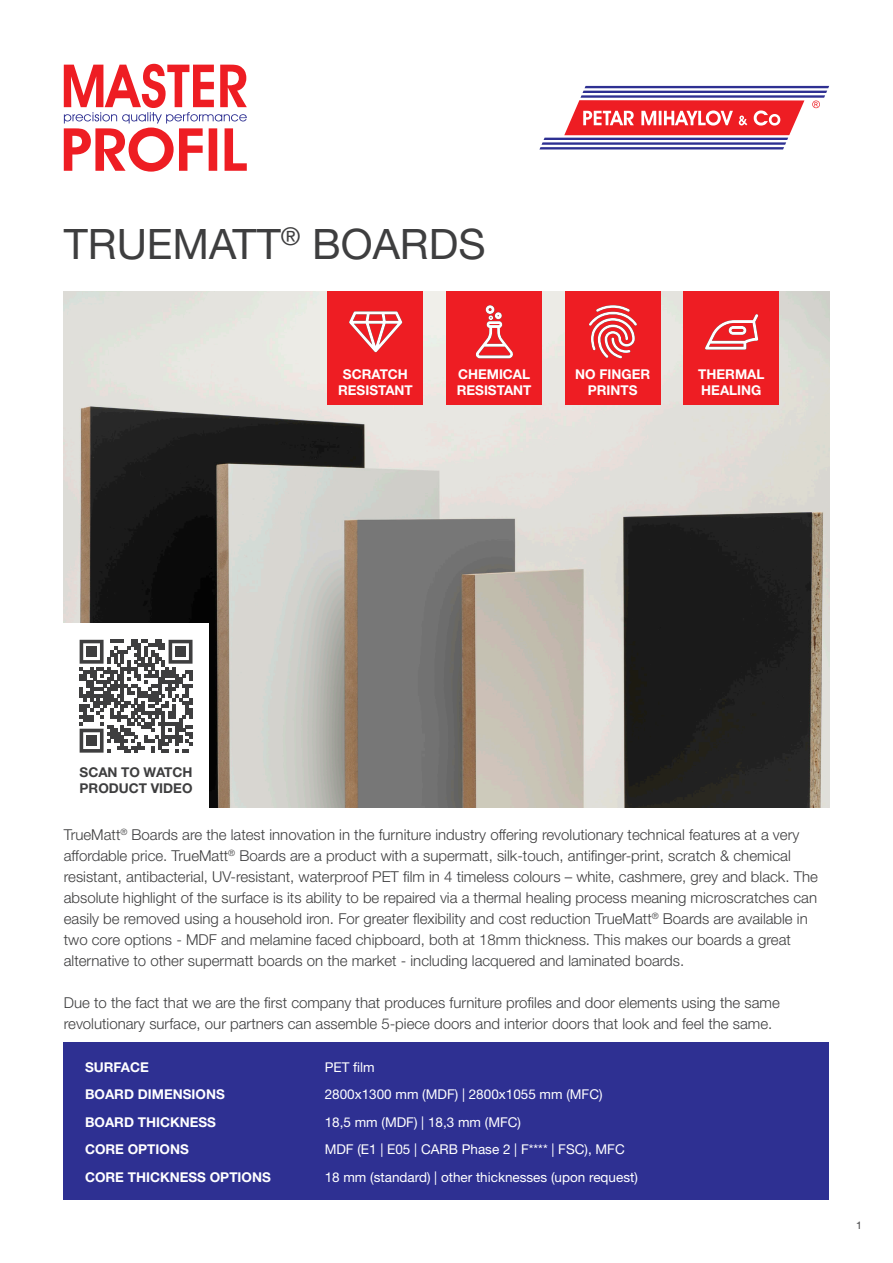
<style>
.page{position:relative;width:893px;height:1263px;background:#fff}
.page>*{position:absolute;margin:0;border:0;box-sizing:border-box;transform-origin:0 0}
.t1{font:42px "Helvetica Neue LT Std";color:#3e3e3f}
.t2{font:300 15px/21px "Helvetica Neue LT Std";color:#3e3e3f}
.t3{font:13.5px "Helvetica Neue LT Std";color:#fff}
.t4{font:700 13.5px/16.2px "Helvetica Neue LT Std";color:#fff;text-align:center}
.t5{font:700 13.5px "Helvetica Neue LT Std";color:#3e3e3f}
.t6{font:10.5px "Helvetica Neue LT Std";color:#3e3e3f}
</style>
<div class="page">
<img style="left:64px;top:291px;width:765px;height:517px">
<div style="left:64px;top:1042px;width:765px;height:157px;background:#2e3092"></div>
<div style="left:446px;top:291px;width:96px;height:114px;background:#ee1d23"></div>
<div style="left:328px;top:291px;width:95px;height:114px;background:#ee1d23"></div>
<svg style="left:349px;top:311px;width:53px;height:41px"></svg>
<div style="left:63px;top:623px;width:145px;height:185px;background:#fff"></div>
<svg style="left:476px;top:305px;width:37px;height:53px"></svg>
<div style="left:565px;top:291px;width:95px;height:114px;background:#ee1d23"></div>
<svg style="left:589px;top:305px;width:48px;height:53px"></svg>
<svg style="left:539px;top:86px;width:290px;height:63px"></svg>
<svg style="left:64px;top:64px;width:183px;height:108px"></svg>
<svg style="left:80px;top:640px;width:113px;height:113px"></svg>
<div style="left:86px;top:646px;width:11px;height:11px;background:#3e3e3f"></div>
<div style="left:175px;top:646px;width:11px;height:11px;background:#3e3e3f"></div>
<div style="left:86px;top:735px;width:11px;height:11px;background:#3e3e3f"></div>
<div style="left:684px;top:291px;width:95px;height:114px;background:#ee1d23"></div>
<svg style="left:705px;top:314px;width:53px;height:36px"></svg>
<p class="t1" style="left:64px;top:219px;width:423px">TRUEMATT<sup>®</sup> BOARDS</p>
<p class="t4" style="left:338px;top:366px;width:76px">SCRATCH<br>RESISTANT</p>
<p class="t4" style="left:458px;top:366px;width:74px">CHEMICAL</p>
<p class="t4" style="left:457px;top:382px;width:76px">RESISTANT</p>
<p class="t4" style="left:575px;top:366px;width:76px">NO FINGER</p>
<p class="t4" style="left:588px;top:382px;width:51px">PRINTS</p>
<p class="t4" style="left:698px;top:366px;width:68px;text-align:left">THERMAL<br>HEALING</p>
<p class="t5" style="left:80px;top:764px;width:114px">SCAN TO WATCH</p>
<p class="t5" style="left:80px;top:780px;width:114px">PRODUCT VIDEO</p>
<p class="t2" style="left:64px;top:824px;width:756px">TrueMatt<sup>®</sup> Boards are the latest innovation in the furniture industry offering revolutionary technical features at a very affordable price. TrueMatt<sup>®</sup> Boards are a product with a supermatt, silk-touch, antifinger-print, scratch &amp; chemical resistant, antibacterial, UV-resistant, waterproof PET film in 4 timeless colours – white, cashmere, grey and black. The absolute highlight of the surface is its ability to be repaired via a thermal healing process meaning microscratches can easily be removed using a household iron. For greater flexibility and cost reduction TrueMatt<sup>®</sup> Boards are available in two core options - MDF and melamine faced chipboard, both at 18mm thickness. This makes our boards a great</p>
<p class="t2" style="left:64px;top:950px;width:622px">alternative to other supermatt boards on the market - including lacquered and laminated boards.</p>
<p class="t2" style="left:64px;top:992px;width:717px">Due to the fact that we are the first company that produces furniture profiles and door elements using the same</p>
<p class="t2" style="left:64px;top:1013px;width:710px">revolutionary surface, our partners can assemble 5-piece doors and interior doors that look and feel the same.</p>
<p class="t4" style="left:85px;top:1058px;width:65px">SURFACE</p>
<p class="t3" style="left:325px;top:1059px;width:52px">PET film</p>
<p class="t4" style="left:85px;top:1086px;width:141px">BOARD DIMENSIONS</p>
<p class="t3" style="left:325px;top:1086px;width:279px">2800x1300 mm (MDF) | 2800x1055 mm (MFC)</p>
<p class="t4" style="left:85px;top:1113px;width:133px">BOARD THICKNESS</p>
<p class="t3" style="left:325px;top:1114px;width:198px">18,5 mm (MDF) | 18,3 mm (MFC)</p>
<p class="t4" style="left:85px;top:1141px;width:105px">CORE OPTIONS</p>
<p class="t3" style="left:325px;top:1141px;width:302px">MDF (E1 | E05 | CARB Phase 2 | F**** | FSC), MFC</p>
<p class="t4" style="left:85px;top:1169px;width:187px">CORE THICKNESS OPTIONS</p>
<p class="t3" style="left:325px;top:1169px;width:315px">18 mm (standard) | other thicknesses (upon request)</p>
<p class="t6" style="left:856px;top:1219px;width:7px">1</p>
</div>
